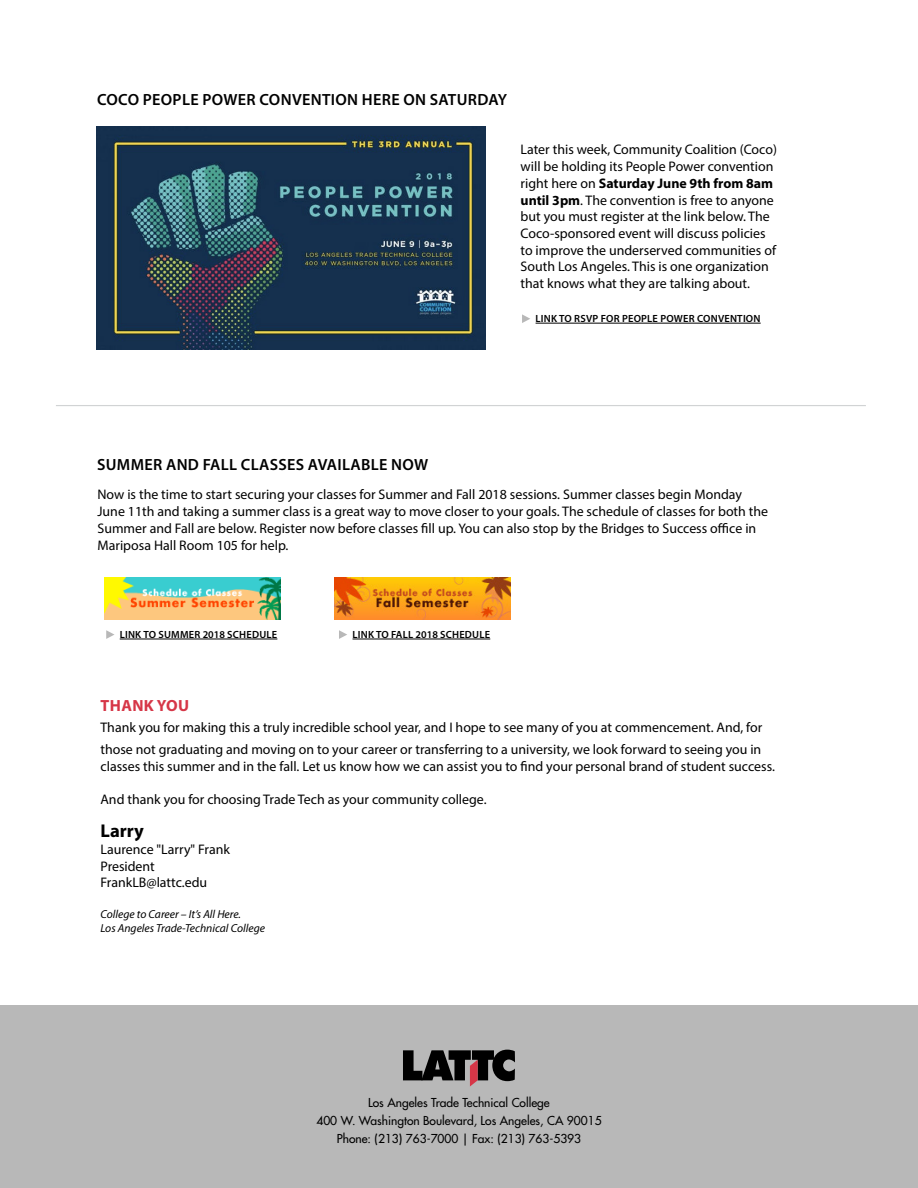
<style>
.page{position:relative;width:918px;height:1188px;background:#fff}
.page>*{position:absolute;margin:0;border:0;box-sizing:border-box;transform-origin:0 0}
.t1{font:700 18.6px "Myriad Pro";color:#000}
.t2{font:16.5px "Myriad Pro";color:#000}
.t3{font:600 16.2px "Myriad Pro";letter-spacing:.02em;color:#000}
.t4{font:700 16.2px "Myriad Pro";letter-spacing:.02em;color:#d63647}
.t5{font:13.95px/16.6px "Myriad Pro";color:#000}
.t6{font:12px "Futura";color:#000}
.t7{font:italic 11.55px "Myriad Pro";color:#000}
.t8{font:600 10.5px "Myriad Pro";letter-spacing:.02em;color:#000}
.s1{font-weight:700}
</style>
<div class="page">
<hr style="left:56px;top:405px;width:810px;height:1px;background:#d1d3d4">
<svg style="left:106px;top:630px;width:9px;height:9px"></svg>
<hr style="left:120px;top:639px;width:157px;height:1px;background:#000">
<svg style="left:522px;top:314px;width:8px;height:9px"></svg>
<hr style="left:536px;top:323px;width:225px;height:1px;background:#000">
<svg style="left:339px;top:630px;width:8px;height:9px"></svg>
<hr style="left:353px;top:639px;width:137px;height:1px;background:#000">
<img style="left:105px;top:578px;width:176px;height:41px">
<img style="left:335px;top:578px;width:176px;height:41px">
<img style="left:97px;top:126px;width:389px;height:223px">
<div style="left:0;top:1005px;width:918px;height:183px;background:#b8b8b8"></div>
<svg style="left:403px;top:1050px;width:112px;height:37px"></svg>
<p class="t3" style="left:97px;top:89px;width:412px">COCO PEOPLE POWER CONVENTION HERE ON SATURDAY</p>
<p class="t5" style="left:521px;top:141px;width:258px">Later this week, Community Coalition (Coco) will be holding its People Power convention right here on <span class="s1">Saturday June 9th from 8am until 3pm</span>. The convention is free to anyone but you must register at the link below. The Coco-sponsored event will discuss policies to improve the underserved communities of South Los Angeles. This is one organization that knows what they are talking about.</p>
<p class="t8" style="left:536px;top:312px;width:226px">LINK TO RSVP FOR PEOPLE POWER CONVENTION</p>
<p class="t3" style="left:97px;top:454px;width:333px">SUMMER AND FALL CLASSES AVAILABLE NOW</p>
<p class="t5" style="left:98px;top:486px;width:672px">Now is the time to start securing your classes for Summer and Fall 2018 sessions. Summer classes begin Monday June 11th and taking a summer class is a great way to move closer to your goals. The schedule of classes for both the Summer and Fall are below. Register now before classes fill up. You can also stop by the Bridges to Success office in Mariposa Hall Room 105 for help.</p>
<p class="t8" style="left:120px;top:628px;width:159px">LINK TO SUMMER 2018 SCHEDULE</p>
<p class="t8" style="left:353px;top:628px;width:139px">LINK TO FALL 2018 SCHEDULE</p>
<p class="t4" style="left:101px;top:695px;width:90px">THANK YOU</p>
<p class="t5" style="left:100px;top:717px;width:663px;line-height:21.3px">Thank you for making this a truly incredible school year, and I hope to see many of you at commencement. And, for those not graduating and moving on to your career or transferring to a university, we look forward to seeing you in</p>
<p class="t5" style="left:100px;top:757px;width:676px">classes this summer and in the fall. Let us know how we can assist you to find your personal brand of student success.</p>
<p class="t5" style="left:100px;top:791px;width:388px">And thank you for choosing Trade Tech as your community college.</p>
<p class="t1" style="left:100px;top:819px;width:45px">Larry</p>
<p class="t5" style="left:100px;top:841px;width:131px">Laurence "Larry" Frank</p>
<p class="t5" style="left:100px;top:857px;width:56px">President</p>
<p class="t5" style="left:100px;top:874px;width:108px">FrankLB@lattc.edu</p>
<p class="t7" style="left:100px;top:907px;width:142px">College to Career – It’s All Here.</p>
<p class="t7" style="left:100px;top:921px;width:166px">Los Angeles Trade-Technical College</p>
<p class="t6" style="left:368px;top:1095px;width:183px">Los Angeles Trade Technical College</p>
<p class="t6" style="left:316px;top:1113px;width:287px">400 W. Washington Boulevard, Los Angeles, CA 90015</p>
<p class="t6" style="left:337px;top:1131px;width:246px">Phone: (213) 763-7000 | Fax: (213) 763-5393</p>
<p class="t2" style="left:420px;top:1134px;width:77px">Page 2 of 2</p>
</div>
